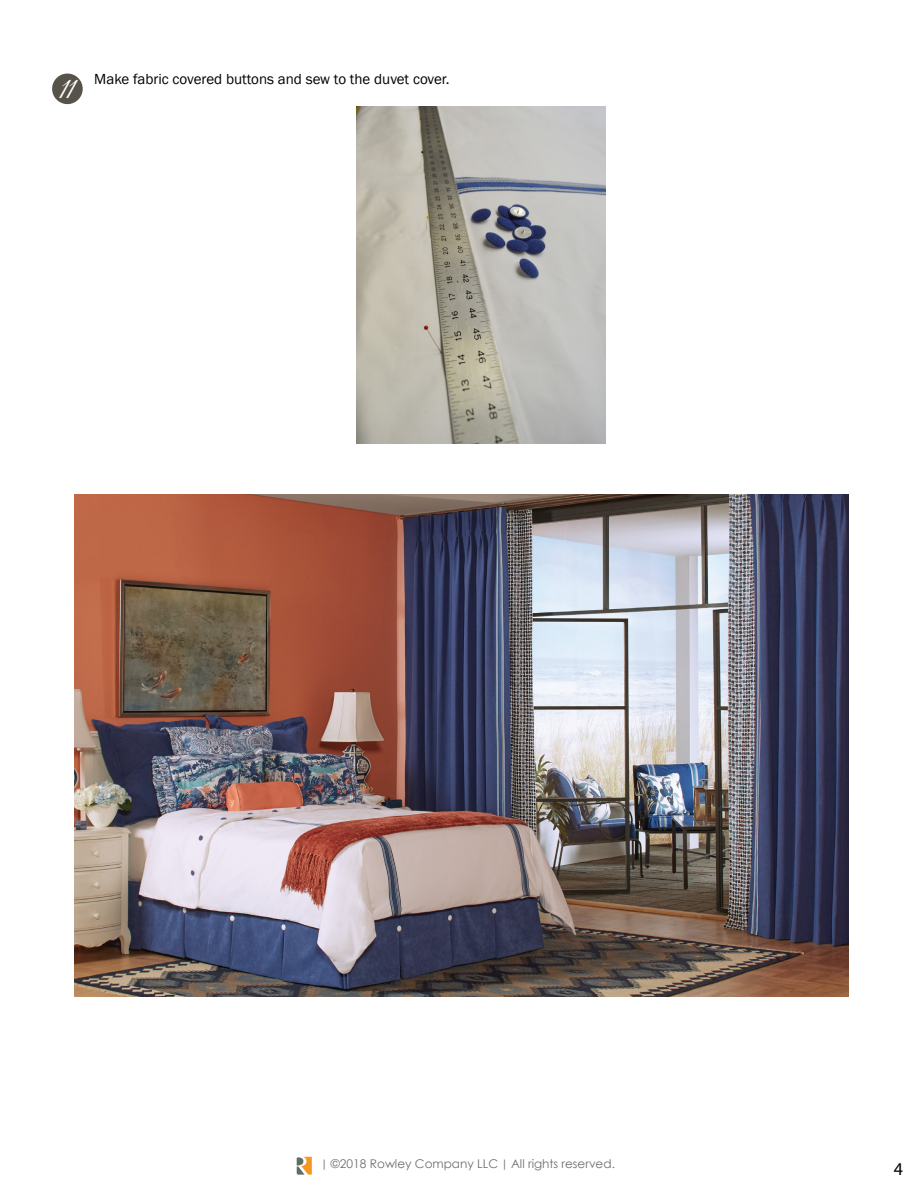
<style>
.page{position:relative;width:918px;height:1188px;background:#fff}
.page>*{position:absolute;margin:0;border:0;box-sizing:border-box;transform-origin:0 0}
.t1{font:31.95px "Great Vibes";color:#fff}
.t2{font:18px "Myriad Pro";color:#000}
.t3{font:15px "Franklin Gothic";color:#000}
.t4{font:12px "Century Gothic";color:#6d6e71}
.s1{font-family:"Tw Cen"}
</style>
<div class="page">
<svg style="left:297px;top:1157px;width:15px;height:18px"></svg>
<div style="left:52px;top:74px;width:31px;height:30px;background:#57534b;border-radius:50%"></div>
<img style="left:356px;top:107px;width:249px;height:336px">
<img style="left:75px;top:495px;width:773px;height:502px">
<h1 class="t1" style="left:57px;top:71px;width:21px">11</h1>
<p class="t3" style="left:94px;top:70px;width:357px">Make fabric covered buttons and sew to the duvet cover.</p>
<p class="t4" style="left:321px;top:1155px;width:295px"><span class="s1">|</span> ©2018 Rowley Company LLC <span class="s1">|</span> All rights reserved.</p>
<p class="t2" style="left:894px;top:1158px;width:11px">4</p>
</div>
